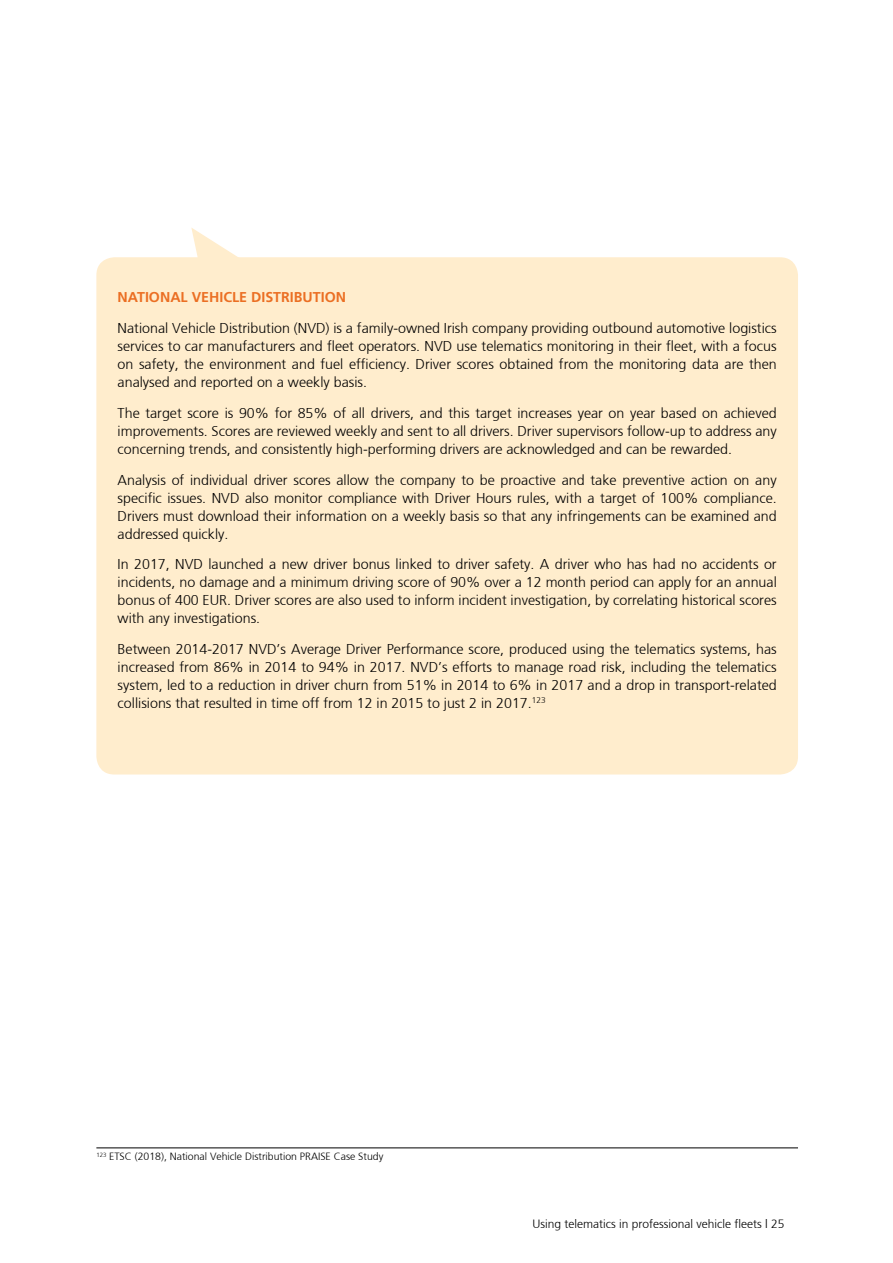
<style>
.page{position:relative;width:893px;height:1263px;background:#fff}
.page>*{position:absolute;margin:0;border:0;box-sizing:border-box;transform-origin:0 0}
.t1{font:300 14.25px/18px "Frutiger";color:#000;text-align:justify}
.t2{font:700 14.25px "Frutiger";color:#eb6f23}
.t3{font:300 12px "Frutiger";color:#000}
.t4{font:300 10.5px "Frutiger";color:#000}
</style>
<div class="page">
<div style="left:96px;top:257px;width:702px;height:517px;background:#ffedcd;border-radius:18px"></div>
<svg style="left:191px;top:228px;width:78px;height:30px"></svg>
<hr style="left:96px;top:1147px;width:702px;height:1px;background:#000">
<p class="t2" style="left:118px;top:289px;width:230px">NATIONAL VEHICLE DISTRIBUTION</p>
<p class="t1" style="left:118px;top:319px;width:661px">National Vehicle Distribution (NVD) is a family-owned Irish company providing outbound automotive logistics services to car manufacturers and fleet operators. NVD use telematics monitoring in their fleet, with a focus on safety, the environment and fuel efficiency. Driver scores obtained from the monitoring data are then analysed and reported on a weekly basis.</p>
<p class="t1" style="left:118px;top:404px;width:661px">The target score is 90% for 85% of all drivers, and this target increases year on year based on achieved improvements. Scores are reviewed weekly and sent to all drivers. Driver supervisors follow-up to address any concerning trends, and consistently high-performing drivers are acknowledged and can be rewarded.</p>
<p class="t1" style="left:118px;top:471px;width:661px">Analysis of individual driver scores allow the company to be proactive and take preventive action on any specific issues. NVD also monitor compliance with Driver Hours rules, with a target of 100% compliance.<br>Drivers must download their information on a weekly basis so that any infringements can be examined and addressed quickly.</p>
<p class="t1" style="left:118px;top:556px;width:661px">In 2017, NVD launched a new driver bonus linked to driver safety. A driver who has had no accidents or incidents, no damage and a minimum driving score of 90% over a 12 month period can apply for an annual bonus of 400 EUR. Driver scores are also used to inform incident investigation, by correlating historical scores with any investigations.</p>
<p class="t1" style="left:118px;top:640px;width:661px">Between 2014-2017 NVD’s Average Driver Performance score, produced using the telematics systems, has increased from 86% in 2014 to 94% in 2017. NVD’s efforts to manage road risk, including the telematics system, led to a reduction in driver churn from 51% in 2014 to 6% in 2017 and a drop in transport-related collisions that resulted in time off from 12 in 2015 to just 2 in 2017.<sup>123</sup></p>
<p class="t4" style="left:96px;top:1151px;width:288px"><sup>123</sup> ETSC (2018), National Vehicle Distribution PRAISE Case Study</p>
<p class="t3" style="left:532px;top:1217px;width:254px">Using telematics in professional vehicle fleets | 25</p>
</div>
